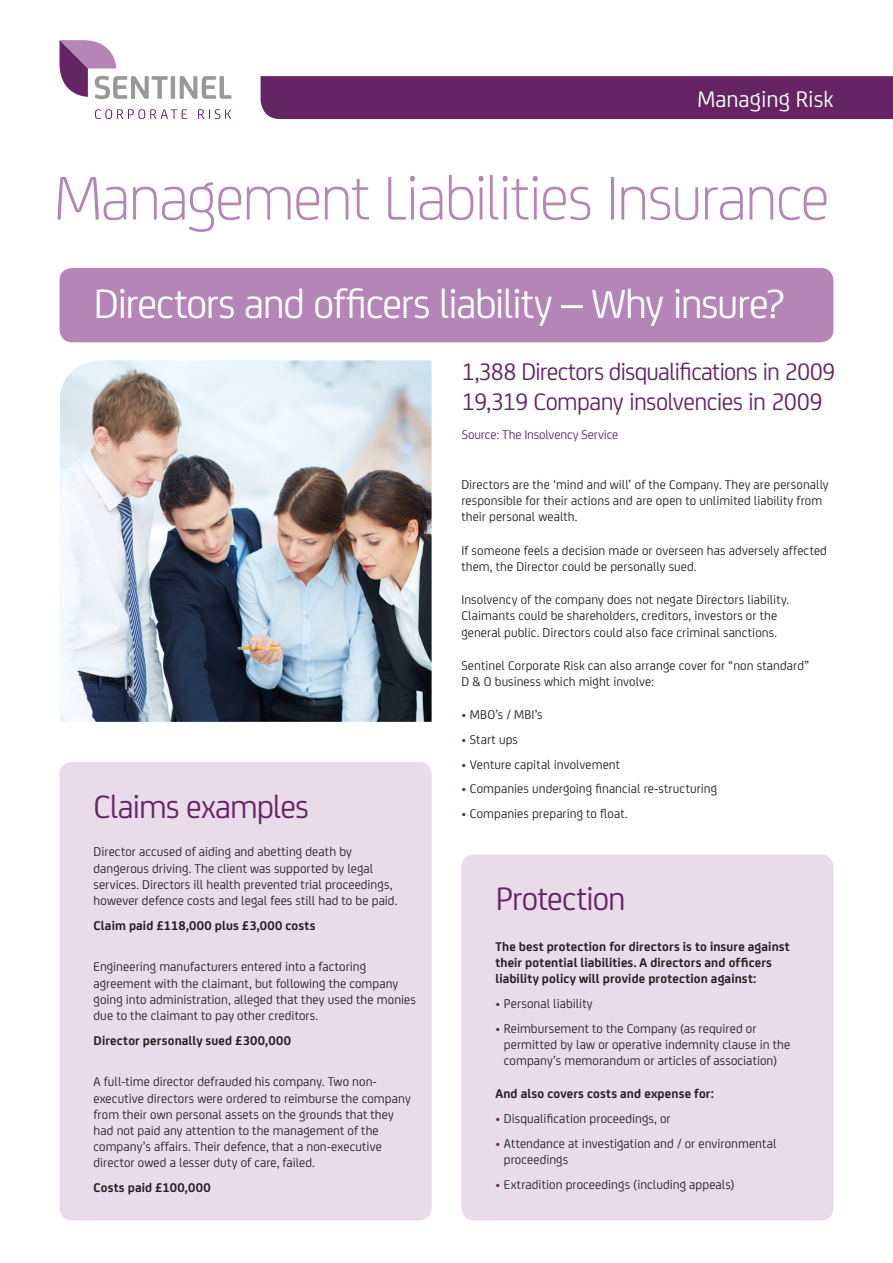
<style>
.page{position:relative;width:893px;height:1263px;background:#fff}
.page>*{position:absolute;margin:0;border:0;box-sizing:border-box;transform-origin:0 0}
.t1{font:300 66px "FS Joey";letter-spacing:-.035em;color:#b585b7}
.t2{font:43.5px "FS Joey";letter-spacing:-.035em;color:#fff}
.t3{font:34.5px "FS Joey";letter-spacing:-.03em;color:#652565}
.t4{font:25.5px "FS Joey";letter-spacing:-.03em;color:#652565}
.t5{font:24px "FS Joey";color:#fff}
.t6{font:13.5px/16.2px "FS Joey";letter-spacing:.005em;color:#231f20}
.t7{font:700 13.5px/16.2px "FS Joey";letter-spacing:.01em;color:#231f20}
.t8{font:13.5px "FS Joey";letter-spacing:-.01em;color:#652565}
.s1{color:#652565}
</style>
<div class="page">
<div style="left:60px;top:762px;width:372px;height:458px;background:#e9dbea;border-radius:13px"></div>
<div style="left:461px;top:854px;width:372px;height:366px;background:#e9dbea;border-radius:13px"></div>
<div style="left:261px;top:76px;width:632px;height:43px;background:#652565"></div>
<img style="left:60px;top:360px;width:372px;height:362px">
<hr style="left:171px;top:76px;width:4px;height:23px;background:#9a9999">
<svg style="left:180px;top:76px;width:51px;height:23px"></svg>
<svg style="left:60px;top:40px;width:108px;height:59px"></svg>
<svg style="left:95px;top:109px;width:92px;height:10px"></svg>
<svg style="left:198px;top:109px;width:33px;height:10px"></svg>
<div style="left:60px;top:268px;width:773px;height:74px;background:#b585b7;border-radius:13px"></div>
<p class="t5" style="left:697px;top:82px;width:138px">Managing Risk</p>
<p class="t1" style="left:54px;top:151px;width:777px">Management Liabilities Insurance</p>
<p class="t2" style="left:94px;top:272px;width:693px">Directors and officers liability – Why insure?</p>
<p class="t3" style="left:94px;top:782px;width:217px">Claims examples</p>
<p class="t6" style="left:94px;top:843px;width:305px">Director accused of aiding and abetting death by dangerous driving. The client was supported by legal services. Directors ill health prevented trial proceedings, however defence costs and legal fees still had to be paid.</p>
<p class="t7" style="left:94px;top:916px;width:224px">Claim paid £118,000 plus £3,000 costs</p>
<p class="t6" style="left:94px;top:958px;width:324px">Engineering manufacturers entered into a factoring agreement with the claimant, but following the company going into administration, alleged that they used the monies due to the claimant to pay other creditors.</p>
<p class="t7" style="left:94px;top:1031px;width:199px">Director personally sued £300,000</p>
<p class="t6" style="left:94px;top:1073px;width:319px">A full-time director defrauded his company. Two non&shy;executive directors were ordered to reimburse the company from their own personal assets on the grounds that they had not paid any attention to the management of the company’s affairs. Their defence, that a non-executive director owed a lesser duty of care, failed.</p>
<p class="t7" style="left:94px;top:1179px;width:119px">Costs paid £100,000</p>
<p class="t4" style="left:462px;top:353px;width:375px">1,388 Directors disqualifications in 2009</p>
<p class="t4" style="left:462px;top:384px;width:363px">19,319 Company insolvencies in 2009</p>
<p class="t8" style="left:462px;top:425px;width:158px">Source: The Insolvency Service</p>
<p class="t6" style="left:461px;top:476px;width:369px">Directors are the ‘mind and will’ of the Company. They are personally responsible for their actions and are open to unlimited liability from their personal wealth.</p>
<p class="t6" style="left:461px;top:541px;width:367px">If someone feels a decision made or overseen has adversely affected them, the Director could be personally sued.</p>
<p class="t6" style="left:461px;top:591px;width:329px">Insolvency of the company does not negate Directors liability.<br>Claimants could be shareholders, creditors, investors or the general public. Directors could also face criminal sanctions.</p>
<p class="t6" style="left:461px;top:656px;width:349px">Sentinel Corporate Risk can also arrange cover for “non standard”<br>D &amp; O business which might involve:</p>
<p class="t6" style="left:461px;top:706px;width:83px"><span class="s1">•</span> MBO’s / MBI’s</p>
<p class="t6" style="left:461px;top:730px;width:58px"><span class="s1">•</span> Start ups</p>
<p class="t6" style="left:461px;top:755px;width:160px"><span class="s1">•</span> Venture capital involvement</p>
<p class="t6" style="left:461px;top:780px;width:257px"><span class="s1">•</span> Companies undergoing financial re-structuring</p>
<p class="t6" style="left:461px;top:804px;width:168px"><span class="s1">•</span> Companies preparing to float.</p>
<p class="t3" style="left:496px;top:874px;width:131px">Protection</p>
<p class="t7" style="left:495px;top:937px;width:296px">The best protection for directors is to insure against their potential liabilities. A directors and officers liability policy will provide protection against:</p>
<p class="t6" style="left:495px;top:995px;width:99px"><span class="s1">•</span> Personal liability</p>
<p class="t6" style="left:504px;top:1019px;width:288px;text-indent:-9px"><span class="s1">•</span> Reimbursement to the Company (as required or permitted by law or operative indemnity clause in the company’s memorandum or articles of association)</p>
<p class="t7" style="left:495px;top:1085px;width:220px">And also covers costs and expense for:</p>
<p class="t6" style="left:495px;top:1110px;width:177px"><span class="s1">•</span> Disqualification proceedings, or</p>
<p class="t6" style="left:504px;top:1134px;width:274px;text-indent:-9px"><span class="s1">•</span> Attendance at investigation and / or environmental proceedings</p>
<p class="t6" style="left:495px;top:1175px;width:241px"><span class="s1">•</span> Extradition proceedings (including appeals)</p>
</div>
